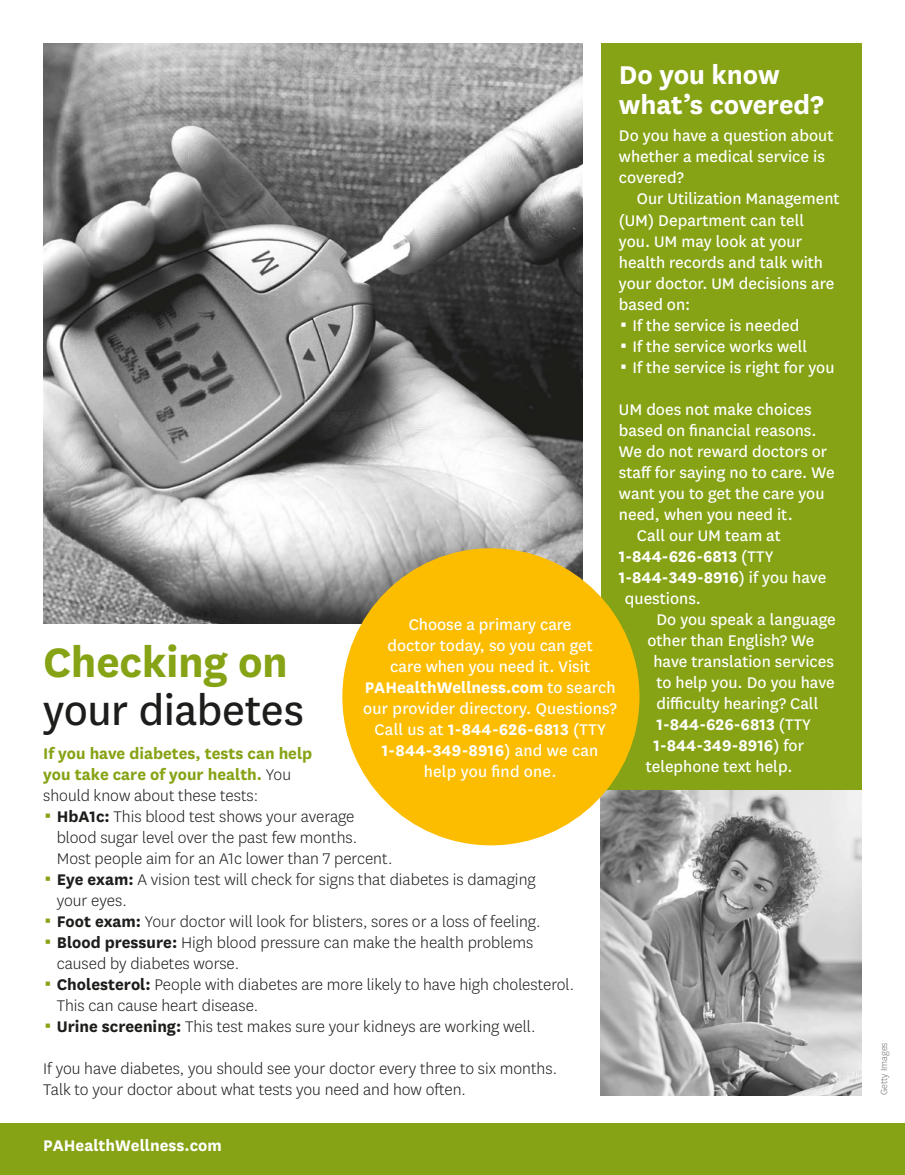
<style>
.page{position:relative;width:905px;height:1175px;background:#fff}
.page>*{position:absolute;margin:0;border:0;box-sizing:border-box;transform-origin:0 0}
.t1{font:48px "Centene Sans";letter-spacing:-.01em;color:#1d1d1b}
.t2{font:700 48px "Centene Sans";letter-spacing:-.01em;color:#86a315}
.t3{font:700 30px/30px "Centene Sans";letter-spacing:-.005em;color:#fff}
.t4{font:18px/21px "Centene Sans";color:#fff}
.t5{font:300 18px/21px "Centene Sans";color:#1d1d1b}
.t6{font:700 18px "Centene Sans";color:#fff}
.t7{font:700 18px/21px "Centene Sans";color:#86a315}
.t8{font:300 10.5px "Centene Sans";color:#747373}
.s1{font-weight:400}
.s2{font-weight:700}
.s3{font-weight:300;color:#1d1d1b}
</style>
<div class="page">
<img style="left:43px;top:43px;width:540px;height:581px">
<img style="left:601px;top:790px;width:260px;height:305px">
<div style="left:601px;top:43px;width:260px;height:747px;background:#86a315"></div>
<div style="left:342px;top:548px;width:297px;height:297px;background:#fcbd00;border-radius:50%"></div>
<div style="left:0;top:1123px;width:905px;height:52px;background:#86a315"></div>
<h2 class="t3" style="left:619px;top:57px;width:206px">Do you know what’s covered?</h2>
<p class="t4" style="left:619px;top:124px;width:216px">Do you have a question about whether a medical service is covered?</p>
<p class="t4" style="left:637px;top:187px;width:204px">Our Utilization Management</p>
<p class="t4" style="left:619px;top:208px;width:187px">(UM) Department can tell</p>
<p class="t4" style="left:619px;top:229px;width:185px">you. UM may look at your</p>
<p class="t4" style="left:619px;top:251px;width:206px">health records and talk with</p>
<p class="t4" style="left:619px;top:272px;width:217px">your doctor. UM decisions are</p>
<p class="t4" style="left:619px;top:293px;width:73px">based on:</p>
<p class="t4" style="left:632px;top:313px;width:168px">If the service is needed</p>
<p class="t4" style="left:632px;top:334px;width:176px">If the service works well</p>
<p class="t4" style="left:632px;top:355px;width:203px">If the service is right for you</p>
<p class="t4" style="left:619px;top:397px;width:194px">UM does not make choices</p>
<p class="t4" style="left:619px;top:418px;width:199px">based on financial reasons.</p>
<p class="t4" style="left:619px;top:439px;width:210px">We do not reward doctors or</p>
<p class="t4" style="left:619px;top:460px;width:217px">staff for saying no to care. We</p>
<p class="t4" style="left:619px;top:481px;width:207px">want you to get the care you</p>
<p class="t4" style="left:619px;top:502px;width:175px">need, when you need it.</p>
<p class="t4" style="left:637px;top:523px;width:145px">Call our UM team at</p>
<p class="t6" style="left:619px;top:543px;width:156px">1-844-626-6813 <span class="s1">(TTY</span></p>
<p class="t6" style="left:619px;top:564px;width:209px">1-844-349-8916<span class="s1">) if you have</span></p>
<p class="t4" style="left:625px;top:587px;width:78px">questions.</p>
<p class="t4" style="left:656px;top:608px;width:181px">Do you speak a language</p>
<p class="t4" style="left:647px;top:629px;width:168px">other than English? We</p>
<p class="t4" style="left:653px;top:650px;width:182px">have translation services</p>
<p class="t4" style="left:656px;top:671px;width:180px">to help you. Do you have</p>
<p class="t4" style="left:656px;top:692px;width:163px">difficulty hearing? Call</p>
<p class="t6" style="left:656px;top:711px;width:156px">1-844-626-6813 <span class="s1">(TTY</span></p>
<p class="t6" style="left:653px;top:732px;width:152px">1-844-349-8916<span class="s1">) for</span></p>
<p class="t4" style="left:646px;top:755px;width:148px">telephone text help.</p>
<p class="t4" style="left:363px;top:613px;width:255px;text-align:center">Choose a primary care<br>doctor today, so you can get<br>care when you need it. Visit<br><span class="s2">PAHealthWellness.com</span> to search our provider directory. Questions?<br>Call us at <span class="s2">1-844-626-6813</span> (TTY<br><span class="s2">1-844-349-8916</span>) and we can<br>help you find one.</p>
<h1 class="t2" style="left:43px;top:628px;width:246px">Checking on</h1>
<h1 class="t1" style="left:43px;top:678px;width:262px">your diabetes</h1>
<p class="t7" style="left:43px;top:741px;width:270px">If you have diabetes, tests can help you take care of your health. <span class="s3">You should know about these tests:</span></p>
<p class="t5" style="left:57px;top:805px;width:519px"><span class="s2">HbA1c:</span> This blood test shows your average<br>blood sugar level over the past few months.<br>Most people aim for an A1c lower than 7 percent.<br><span class="s2">Eye exam:</span> A vision test will check for signs that diabetes is damaging<br>your eyes.<br><span class="s2">Foot exam:</span> Your doctor will look for blisters, sores or a loss of feeling.<br><span class="s2">Blood pressure:</span> High blood pressure can make the health problems caused by diabetes worse.<br><span class="s2">Cholesterol:</span> People with diabetes are more likely to have high cholesterol.<br>This can cause heart disease.<br><span class="s2">Urine screening:</span> This test makes sure your kidneys are working well.</p>
<p class="t5" style="left:43px;top:1057px;width:515px">If you have diabetes, you should see your doctor every three to six months.<br>Talk to your doctor about what tests you need and how often.</p>
<p class="t6" style="left:43px;top:1132px;width:180px">PAHealthWellness.com</p>
<p class="t8" style="left:877px;top:1095px;width:54px;rotate:-90deg">Getty Images</p>
</div>
